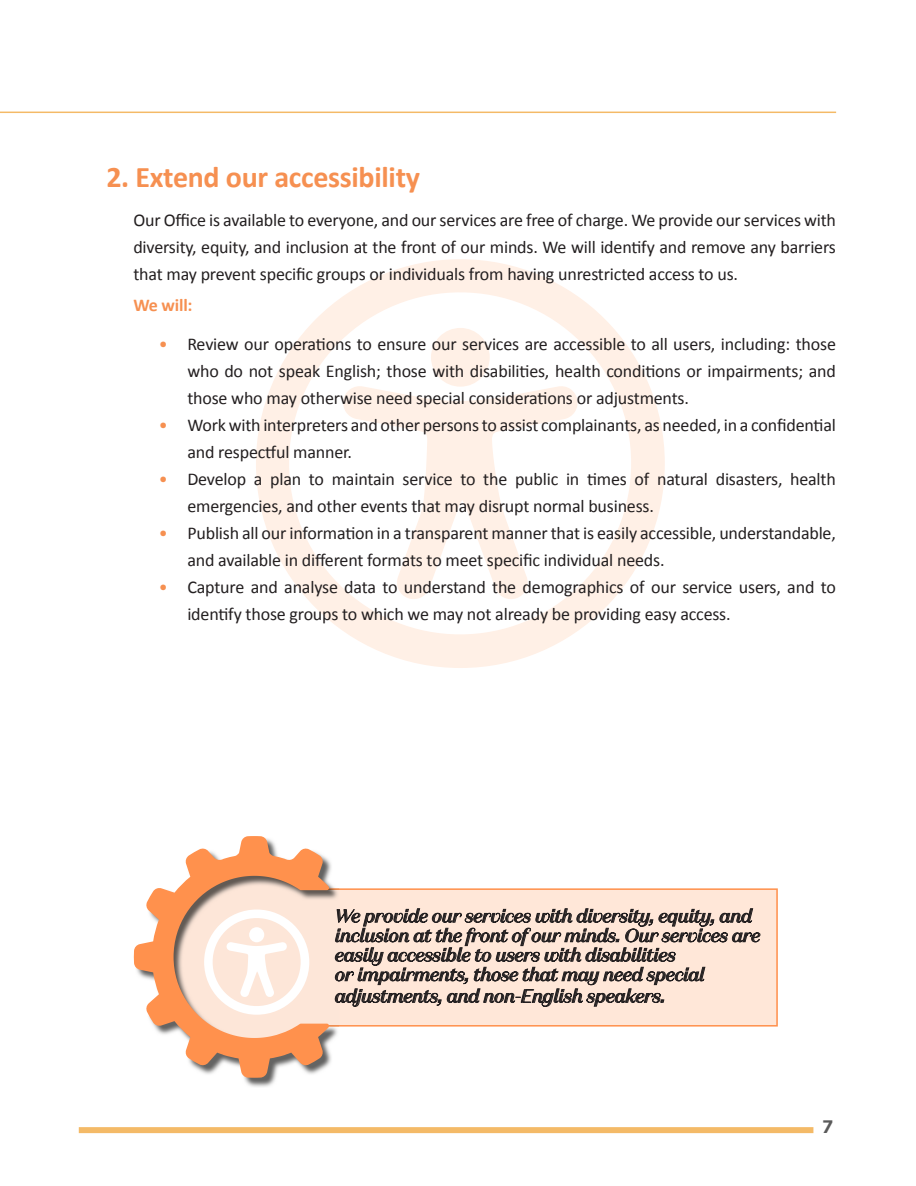
<style>
.page{position:relative;width:916px;height:1186px;background:#fff}
.page>*{position:absolute;margin:0;border:0;box-sizing:border-box;transform-origin:0 0}
.t1{font:700 30px "Calibri";letter-spacing:-.01em;color:#f69051}
.t2{font:18px/27px "Calibri";letter-spacing:-.01em;color:#231f20}
.t3{font:italic 18px/19.5px "Domaine Sans Display Med";color:#231f20}
.t4{font:700 18px "Calibri";letter-spacing:-.01em;color:#f69051}
.t5{font:700 18px "Gotham";color:#5a5a5a}
.s1{color:#f69051}
</style>
<div class="page">
<div style="left:79px;top:1127px;width:734px;height:6px;background:#f4ba67"></div>
<svg style="left:256px;top:259px;width:409px;height:409px"></svg>
<svg style="left:339px;top:888px;width:439px;height:139px;background:#fee0cd"></svg>
<img style="left:244px;top:1052px;width:87px;height:35px">
<img style="left:329px;top:861px;width:10px;height:191px">
<svg style="left:134px;top:836px;width:195px;height:242px"></svg>
<svg style="left:335px;top:908px;width:425px;height:99px;background:#cdbaae"></svg>
<hr style="left:0;top:112px;width:836px;height:1px;background:#f4ba67">
<svg style="left:204px;top:909px;width:105px;height:105px"></svg>
<h1 class="t1" style="left:106px;top:158px;width:315px">2. Extend our accessibility</h1>
<p class="t2" style="left:133px;top:206px;width:704px;text-align:justify">Our Office is available to everyone, and our services are free of charge. We provide our services with diversity, equity, and inclusion at the front of our minds. We will identify and remove any barriers that may prevent specific groups or individuals from having unrestricted access to us.</p>
<p class="t4" style="left:133px;top:294px;width:61px">We will:</p>
<p class="t2" style="left:187px;top:330px;width:650px;text-align:justify;text-indent:-28px"><span class="s1">•</span> Review our operations to ensure our services are accessible to all users, including: those who do not speak English; those with disabilities, health conditions or impairments; and those who may otherwise need special considerations or adjustments.</p>
<p class="t2" style="left:187px;top:411px;width:650px;text-indent:-28px"><span class="s1">•</span> Work with interpreters and other persons to assist complainants, as needed, in a confidential and respectful manner.</p>
<p class="t2" style="left:187px;top:465px;width:650px;text-indent:-28px"><span class="s1">•</span> Develop a plan to maintain service to the public in times of natural disasters, health emergencies, and other events that may disrupt normal business.</p>
<p class="t2" style="left:187px;top:519px;width:650px;text-indent:-28px"><span class="s1">•</span> Publish all our information in a transparent manner that is easily accessible, understandable, and available in different formats to meet specific individual needs.</p>
<p class="t2" style="left:187px;top:573px;width:650px;text-indent:-28px"><span class="s1">•</span> Capture and analyse data to understand the demographics of our service users, and to identify those groups to which we may not already be providing easy access.</p>
<p class="t3" style="left:335px;top:908px;width:426px">We provide our services with diversity, equity, and inclusion at the front of our minds. Our services are easily accessible to users with disabilities<br>or impairments, those that may need special</p>
<p class="t3" style="left:335px;top:988px;width:332px">adjustments, and non-English speakers.</p>
<p class="t5" style="left:822px;top:1116px;width:13px">7</p>
</div>
